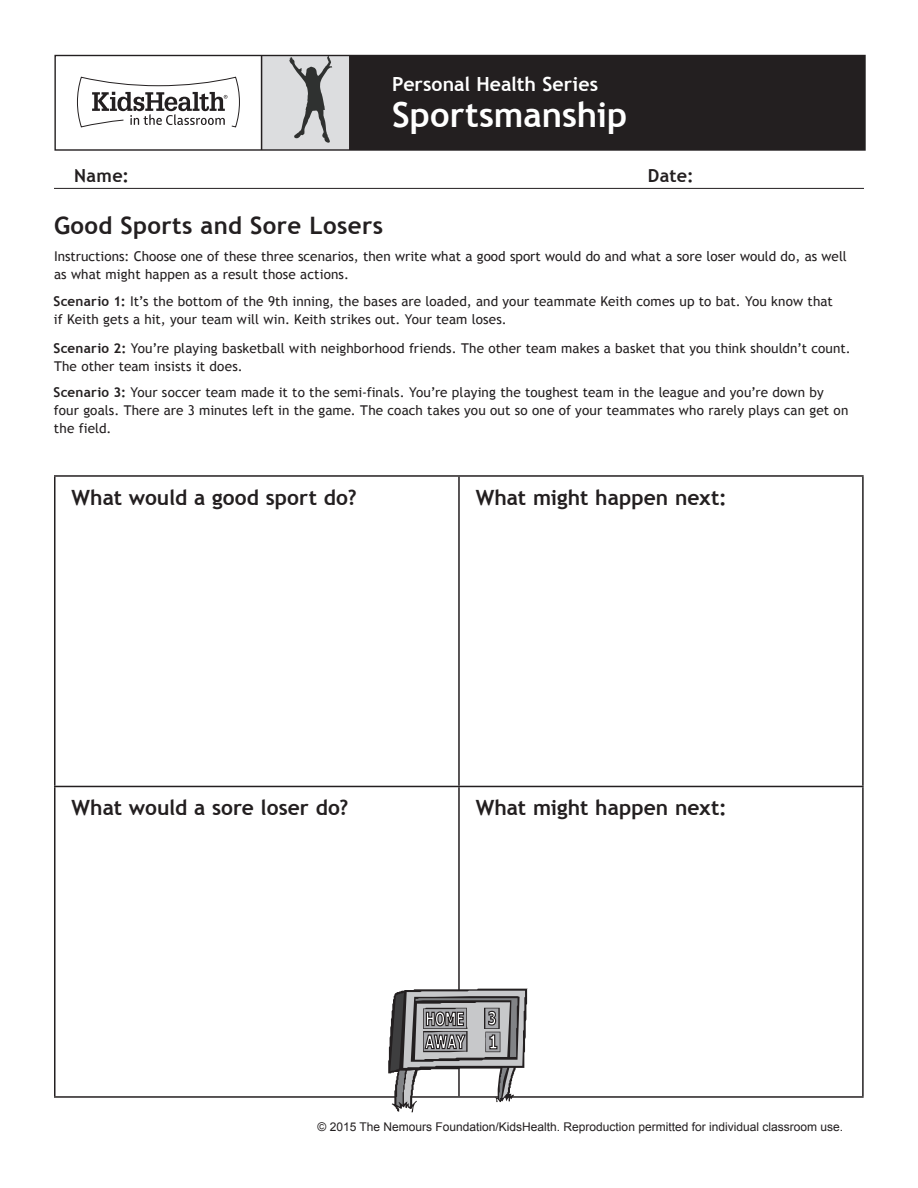
<style>
.page{position:relative;width:918px;height:1188px;background:#fff}
.page>*{position:absolute;margin:0;border:0;box-sizing:border-box;transform-origin:0 0}
.Handout_Header{font:700 34.5px "Trebuchet MS";color:#fff}
.t1{font:700 24px "Trebuchet MS";letter-spacing:.015em;color:#231f20}
.t2{font:700 21px "Trebuchet MS";letter-spacing:.005em;color:#231f20}
.Handout_Header-2{font:700 19.5px "Trebuchet MS";color:#fff}
.Article_List{font:700 18px "Trebuchet MS";letter-spacing:.015em;color:#231f20}
.t3{font:13.5px/18px "Trebuchet MS";letter-spacing:.005em;color:#231f20}
.t4{font:12px "Arial";color:#231f20}
.s1{font-weight:700}
</style>
<div class="page">
<div style="left:262px;top:55px;width:88px;height:95px;background:#dcdddf"></div>
<div style="left:350px;top:55px;width:515px;height:95px;background:#231f20"></div>
<svg style="left:77px;top:76px;width:163px;height:52px"></svg>
<hr style="left:349px;top:55px;width:2px;height:95px;background:#231f20">
<hr style="left:261px;top:55px;width:1px;height:95px;background:#231f20">
<div style="left:54px;top:55px;width:812px;height:96px;border:1px solid #231f20"></div>
<svg style="left:289px;top:56px;width:44px;height:87px"></svg>
<hr style="left:54px;top:188px;width:810px;height:1px;background:#231f20">
<hr style="left:54px;top:475px;width:405px;height:2px;background:#231f20">
<hr style="left:54px;top:477px;width:2px;height:309px;background:#231f20">
<hr style="left:459px;top:475px;width:405px;height:2px;background:#231f20">
<hr style="left:458px;top:477px;width:2px;height:309px;background:#231f20">
<hr style="left:862px;top:477px;width:2px;height:309px;background:#231f20">
<hr style="left:54px;top:786px;width:405px;height:1px;background:#231f20">
<hr style="left:54px;top:787px;width:2px;height:309px;background:#231f20">
<hr style="left:459px;top:786px;width:405px;height:1px;background:#231f20">
<hr style="left:458px;top:787px;width:2px;height:309px;background:#231f20">
<hr style="left:862px;top:787px;width:2px;height:309px;background:#231f20">
<hr style="left:54px;top:1096px;width:405px;height:2px;background:#231f20">
<hr style="left:459px;top:1096px;width:405px;height:2px;background:#231f20">
<svg style="left:388px;top:989px;width:140px;height:123px"></svg>
<p class="Handout_Header-2" style="left:392px;top:71px;width:207px">Personal Health Series</p>
<p class="Handout_Header" style="left:392px;top:93px;width:237px">Sportsmanship</p>
<p class="Article_List" style="left:74px;top:164px;width:56px">Name:</p>
<p class="Article_List" style="left:648px;top:164px;width:47px">Date:</p>
<p class="t1" style="left:54px;top:210px;width:331px">Good Sports and Sore Losers</p>
<p class="t3" style="left:54px;top:248px;width:794px">Instructions: Choose one of these three scenarios, then write what a good sport would do and what a sore loser would do, as well as what might happen as a result those actions.</p>
<p class="t3" style="left:54px;top:292px;width:781px"><span class="s1">Scenario 1:</span> It’s the bottom of the 9th inning, the bases are loaded, and your teammate Keith comes up to bat. You know that if Keith gets a hit, your team will win. Keith strikes out. Your team loses.</p>
<p class="t3" style="left:54px;top:339px;width:799px"><span class="s1">Scenario 2:</span> You’re playing basketball with neighborhood friends. The other team makes a basket that you think shouldn’t count.<br>The other team insists it does.</p>
<p class="t3" style="left:54px;top:384px;width:796px"><span class="s1">Scenario 3:</span> Your soccer team made it to the semi-finals. You’re playing the toughest team in the league and you’re down by four goals. There are 3 minutes left in the game. The coach takes you out so one of your teammates who rarely plays can get on the field.</p>
<p class="t2" style="left:72px;top:484px;width:287px">What would a good sport do?</p>
<p class="t2" style="left:476px;top:484px;width:253px">What might happen next:</p>
<p class="t2" style="left:72px;top:795px;width:278px">What would a sore loser do?</p>
<p class="t2" style="left:476px;top:795px;width:253px">What might happen next:</p>
<p class="t4" style="left:318px;top:1119px;width:527px">© 2015 The Nemours Foundation/KidsHealth. Reproduction permitted for individual classroom use.</p>
</div>
